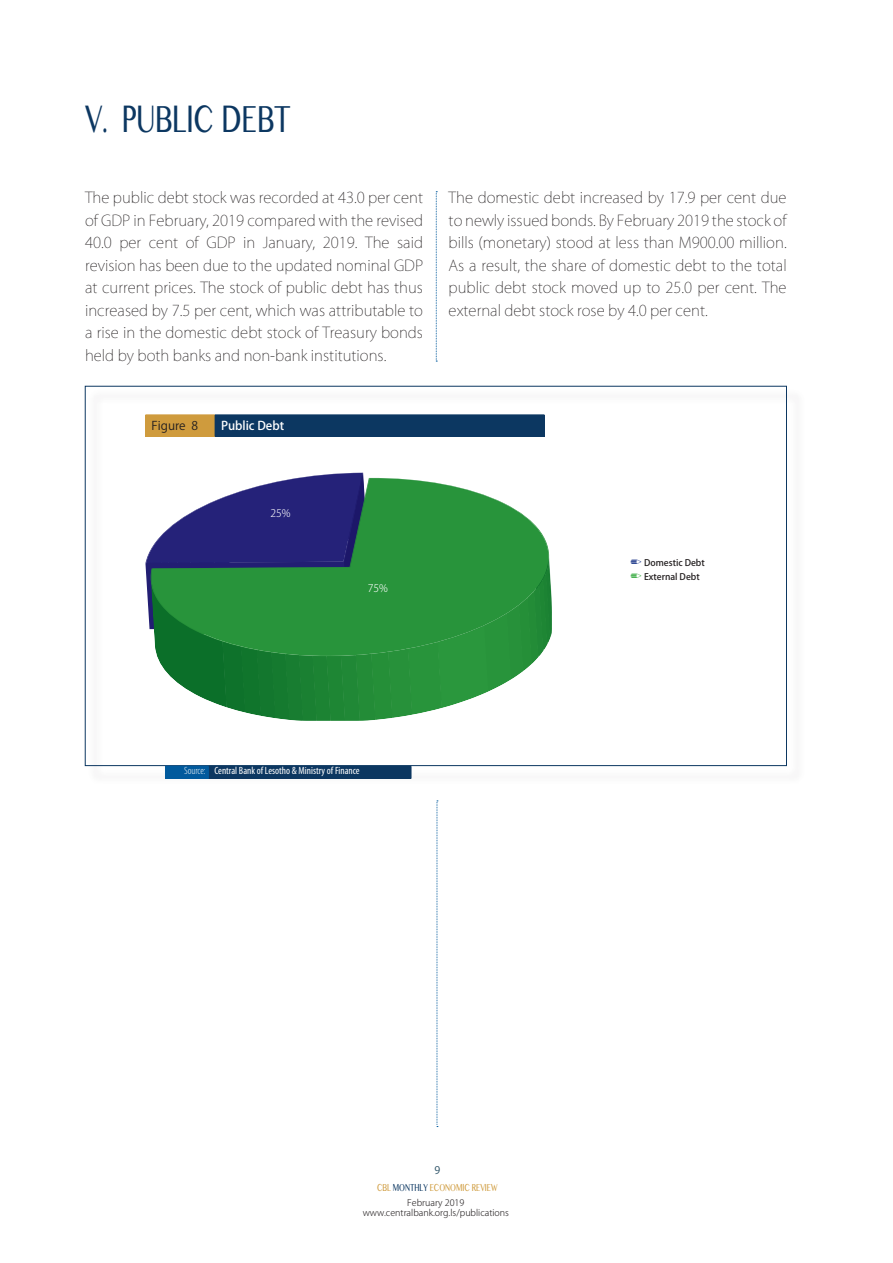
<style>
.page{position:relative;width:893px;height:1263px;background:#fff}
.page>*{position:absolute;margin:0;border:0;box-sizing:border-box;transform-origin:0 0}
.t1{font:33.75px "Bangla MN";color:#0c3761;scale:.67 1}
.t2{font:200 15px/22.5px "Koz Go Pr 6 N";color:#231f20;text-align:justify}
.t3{font:500 12px "Koz Go Pro";color:#fff}
.t4{font:12px "Koz Go Pro";color:#231f20}
.t5{font:condensed 10.5px "Myriad Pro";color:#fff}
.t6{font:300 condensed 10.5px "Myriad Pro";color:#fff}
.t7{font:300 10.5px "Koz Go Pro";color:#fff}
.t8{font:10.5px "Koz Go Pro";color:#264d62}
.t9{font:300 9px "Koz Go Pro";color:#231f20}
.t10{font:500 9px "Koz Go Pro";color:#231f20}
.t11{font:9px "Bangla MN";color:#cf9b3d;scale:.67 1}
.s1{font-family:"Monotype Sorts";font-weight:400;font-size:12px;color:#253f8e}
.s2{font-family:"Monotype Sorts";font-weight:400;font-size:12px;color:#40ae49}
.s3{color:#0c3761}
</style>
<div class="page">
<svg style="left:436px;top:191px;width:1px;height:171px"></svg>
<svg style="left:437px;top:800px;width:1px;height:327px"></svg>
<div style="left:87px;top:388px;width:718px;height:396px;background:#231f20;opacity:.75"></div>
<div style="left:146px;top:415px;width:69px;height:21px;background:#cf9b3d"></div>
<div style="left:215px;top:415px;width:329px;height:21px;background:#0c3761"></div>
<svg style="left:145px;top:415px;width:1px;height:21px"></svg>
<hr style="left:145px;top:436px;width:70px;height:1px;background:#cf9b3d">
<svg style="left:544px;top:415px;width:1px;height:21px"></svg>
<hr style="left:215px;top:436px;width:329px;height:1px;background:#0c3761">
<div style="left:165px;top:766px;width:44px;height:12px;background:#015a9d"></div>
<div style="left:209px;top:766px;width:202px;height:12px;background:#0c3761"></div>
<svg style="left:411px;top:766px;width:1px;height:12px"></svg>
<hr style="left:209px;top:778px;width:202px;height:1px;background:#0c3761">
<hr style="left:165px;top:778px;width:44px;height:1px;background:#015a9d">
<p class="t1" style="left:85px;top:94px;width:308px">V. PUBLIC DEBT</p>
<p class="t2" style="left:85px;top:187px;width:340px">The public debt stock was recorded at 43.0 per cent of GDP in February, 2019 compared with the revised 40.0 per cent of GDP in January, 2019. The said revision has been due to the updated nominal GDP at current prices. The stock of public debt has thus increased by 7.5 per cent, which was attributable to a rise in the domestic debt stock of Treasury bonds held by both banks and non-bank institutions.</p>
<p class="t4" style="left:152px;top:418px;width:48px">Figure 8</p>
<p class="t3" style="left:221px;top:418px;width:65px">Public Debt</p>
<p class="t2" style="left:449px;top:187px;width:340px">The domestic debt increased by 17.9 per cent due to newly issued bonds. By February 2019 the stock of bills (monetary) stood at less than M900.00 million.<br>As a result, the share of domestic debt to the total public debt stock moved up to 25.0 per cent. The external debt stock rose by 4.0 per cent.</p>
<p class="t7" style="left:270px;top:506px;width:22px">25%</p>
<p class="t7" style="left:368px;top:581px;width:22px">75%</p>
<p class="t10" style="left:630px;top:557px;width:76px"><span class="s1">/</span> Domestic Debt</p>
<p class="t10" style="left:630px;top:571px;width:71px"><span class="s2">/</span> External Debt</p>
<p class="t6" style="left:184px;top:765px;width:23px">Source:</p>
<p class="t5" style="left:215px;top:764px;width:147px">Central Bank of Lesotho &amp; Ministry of Finance</p>
<p class="t8" style="left:434px;top:1163px;width:7px">9</p>
<p class="t11" style="left:377px;top:1180px;width:181px">CBL <span class="s3">MONTHLY</span> ECONOMIC REVIEW</p>
<p class="t9" style="left:407px;top:1196px;width:59px">February 2019</p>
<p class="t9" style="left:363px;top:1207px;width:148px">www.centralbank.org.ls/publications</p>
</div>
